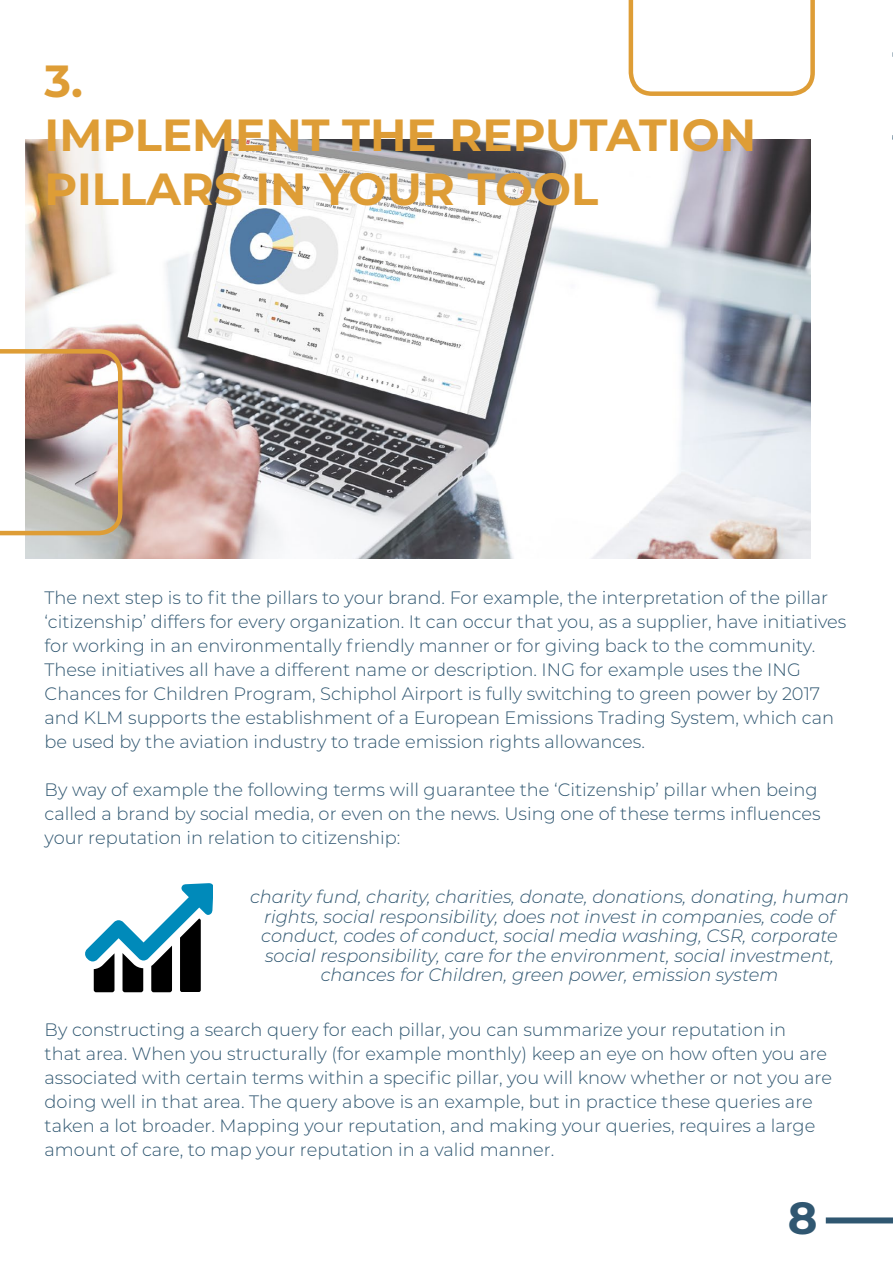
<style>
.page{position:relative;width:893px;height:1263px;background:#fff}
.page>*{position:absolute;margin:0;border:0;box-sizing:border-box;transform-origin:0 0}
.t1{font:700 45px/54px "Montserrat";color:#de9d36}
.t2{font:700 45px "Montserrat";color:#305771}
.t3{font:300 18px/24px "Montserrat";color:#305771}
.t4{font:italic 300 18px/19.5px "Montserrat";color:#305771;text-align:center}
</style>
<div class="page">
<div style="left:826px;top:1217px;width:67px;height:6px;background:#305771"></div>
<svg style="left:629px;top:0;width:186px;height:96px"></svg>
<img style="left:26px;top:140px;width:785px;height:419px">
<svg style="left:85px;top:883px;width:127px;height:109px"></svg>
<svg style="left:0;top:349px;width:122px;height:186px"></svg>
<h1 class="t1" style="left:45px;top:51px;width:713px">3.<br>IMPLEMENT THE REPUTATION<br>PILLARS IN YOUR TOOL</h1>
<p class="t3" style="left:45px;top:585px;width:803px">The next step is to fit the pillars to your brand. For example, the interpretation of the pillar ‘citizenship’ differs for every organization. It can occur that you, as a supplier, have initiatives for working in an environmentally friendly manner or for giving back to the community.<br>These initiatives all have a different name or description. ING for example uses the ING Chances for Children Program, Schiphol Airport is fully switching to green power by 2017 and KLM supports the establishment of a European Emissions Trading System, which can be used by the aviation industry to trade emission rights allowances.</p>
<p class="t3" style="left:45px;top:777px;width:777px">By way of example the following terms will guarantee the ‘Citizenship’ pillar when being called a brand by social media, or even on the news. Using one of these terms influences your reputation in relation to citizenship:</p>
<p class="t4" style="left:250px;top:886px;width:600px">charity fund, charity, charities, donate, donations, donating, human rights, social responsibility, does not invest in companies, code of conduct, codes of conduct, social media washing, CSR, corporate social responsibility, care for the environment, social investment, chances for Children, green power, emission system</p>
<p class="t3" style="left:45px;top:1017px;width:789px">By constructing a search query for each pillar, you can summarize your reputation in<br>that area. When you structurally (for example monthly) keep an eye on how often you are associated with certain terms within a specific pillar, you will know whether or not you are doing well in that area. The query above is an example, but in practice these queries are taken a lot broader. Mapping your reputation, and making your queries, requires a large amount of care, to map your reputation in a valid manner.</p>
<h1 class="t2" style="left:788px;top:1186px;width:31px">8</h1>
</div>
